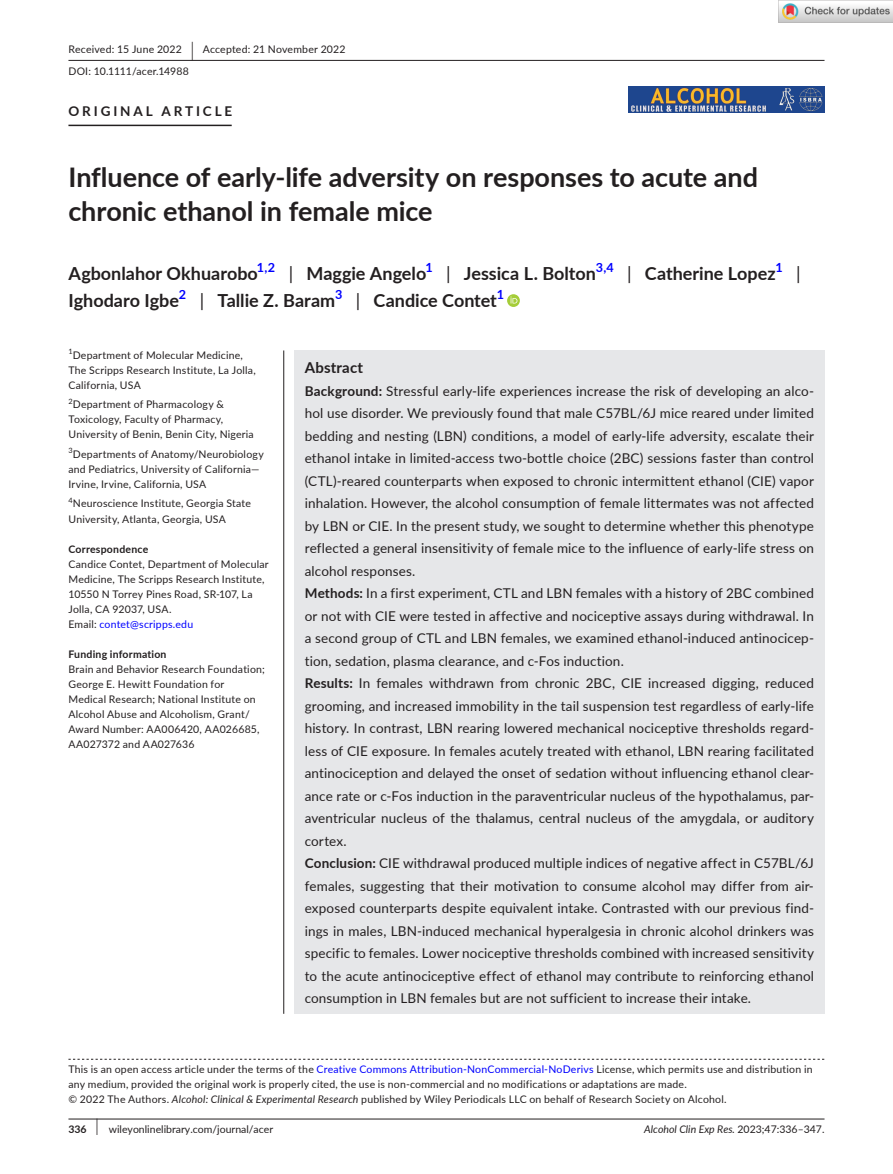
<style>
.page{position:relative;width:893px;height:1174px;background:#fff}
.page>*{position:absolute;margin:0;border:0;box-sizing:border-box;transform-origin:0 0}
.t1{font:700 27px/34.5px "Lato";color:#231f20}
.t2{font:700 18px "Lato";color:#231f20}
.t3{font:18px "Lato";color:#231f20}
.t4{font:700 15px "Lato";letter-spacing:.015em;color:#231f20}
.t5{font:13.5px/22.5px "Lato";letter-spacing:.01em;color:#231f20}
.t6{font:700 13.5px "Lato";letter-spacing:.215em;color:#231f20}
.t7{font:700 12.6px "Lato";color:#00f}
.t8{font:10.5px/15px "Lato";letter-spacing:.02em;color:#231f20}
.t9{font:10.5px "Lato";color:#231f20}
.t10{font:italic 10.5px "Lato";color:#231f20}
.t11{font:700 10.5px "Lato";letter-spacing:.02em;color:#231f20}
.t12{font:7.35px "Lato";color:#231f20}
.s1{font-size:19.65px}
.s2{font-weight:400}
.s3{color:#00f}
.s4{font-weight:700}
.s5{font-style:italic}
.s6{font-size:17.4px}
.s7{font-style:normal}
</style>
<div class="page">
<hr style="left:68px;top:1118px;width:756px;height:1px;background:#231f20">
<img style="left:629px;top:86px;width:195px;height:27px">
<hr style="left:68px;top:60px;width:756px;height:1px;background:#231f20">
<hr style="left:68px;top:125px;width:164px;height:1px;background:#231f20">
<svg style="left:507px;top:294px;width:13px;height:13px"></svg>
<svg style="left:510px;top:296px;width:7px;height:7px"></svg>
<svg style="left:68px;top:1058px;width:756px;height:1px"></svg>
<div style="left:294px;top:350px;width:530px;height:663px;background:#e6e7e9"></div>
<hr style="left:283px;top:350px;width:1px;height:663px;background:#231f20">
<img style="left:779px;top:0;width:114px;height:23px">
<p class="t8" style="left:68px;top:38px;width:279px;line-height:21.8px">Received: 15 June 2022 <span class="s1">|</span> Accepted: 21 November 2022<br>DOI: 10.1111/acer.14988</p>
<p class="t6" style="left:68px;top:101px;width:165px">ORIGINAL ARTICLE</p>
<h1 class="t1" style="left:68px;top:159px;width:691px">Influence of early-life adversity on responses to acute and chronic ethanol in female mice</h1>
<h2 class="t2" style="left:68px;top:260px;width:191px">Agbonlahor Okhuarobo</h2>
<p class="t7" style="left:257px;top:258px;width:20px">1,2</p>
<h2 class="t2" style="left:289px;top:260px;width:139px"><span class="s2">|</span> Maggie Angelo</h2>
<p class="t7" style="left:425px;top:258px;width:9px">1</p>
<h2 class="t2" style="left:446px;top:260px;width:151px"><span class="s2">|</span> Jessica L. Bolton</h2>
<p class="t7" style="left:596px;top:258px;width:19px">3,4</p>
<h2 class="t2" style="left:627px;top:260px;width:150px"><span class="s2">|</span> Catherine Lopez</h2>
<p class="t7" style="left:775px;top:258px;width:9px">1</p>
<h2 class="t3" style="left:796px;top:260px;width:6px">|</h2>
<h2 class="t2" style="left:68px;top:287px;width:112px">Ighodaro Igbe</h2>
<p class="t7" style="left:179px;top:285px;width:9px">2</p>
<h2 class="t2" style="left:200px;top:287px;width:137px"><span class="s2">|</span> Tallie Z. Baram</h2>
<p class="t7" style="left:335px;top:285px;width:9px">3</p>
<h2 class="t2" style="left:356px;top:287px;width:143px"><span class="s2">|</span> Candice Contet</h2>
<p class="t7" style="left:497px;top:285px;width:9px">1</p>
<p class="t12" style="left:68px;top:346px;width:6px">1</p>
<p class="t8" style="left:68px;top:347px;width:189px;text-indent:4px">Department of Molecular Medicine,<br>The Scripps Research Institute, La Jolla,<br>California, USA</p>
<p class="t12" style="left:68px;top:396px;width:6px">2</p>
<p class="t8" style="left:68px;top:397px;width:187px;text-indent:4px">Department of Pharmacology &amp;<br>Toxicology, Faculty of Pharmacy,<br>University of Benin, Benin City, Nigeria</p>
<p class="t8" style="left:68px;top:446px;width:197px"><sup>3</sup>Departments of Anatomy/Neurobiology and Pediatrics, University of California—<br>Irvine, Irvine, California, USA</p>
<p class="t8" style="left:68px;top:496px;width:184px"><sup>4</sup>Neuroscience Institute, Georgia State<br>University, Atlanta, Georgia, USA</p>
<p class="t11" style="left:68px;top:541px;width:81px">Correspondence</p>
<p class="t8" style="left:68px;top:556px;width:202px">Candice Contet, Department of Molecular Medicine, The Scripps Research Institute, 10550 N Torrey Pines Road, SR-107, La Jolla, CA 92037, USA.<br>Email: <span class="s3">contet@scripps.edu</span></p>
<p class="t11" style="left:68px;top:646px;width:100px">Funding information</p>
<p class="t8" style="left:68px;top:661px;width:198px">Brain and Behavior Research Foundation; George E. Hewitt Foundation for<br>Medical Research; National Institute on Alcohol Abuse and Alcoholism, Grant/ Award Number: AA006420, AA026685, AA027372 and AA027636</p>
<p class="t4" style="left:305px;top:356px;width:60px">Abstract</p>
<p class="t5" style="left:305px;top:379px;width:511px"><span class="s4">Background:</span> Stressful early-life experiences increase the risk of developing an alco&shy;hol use disorder. We previously found that male C57BL/6J mice reared under limited bedding and nesting (LBN) conditions, a model of early-life adversity, escalate their ethanol intake in limited-access two-bottle choice (2BC) sessions faster than control (CTL)-reared counterparts when exposed to chronic intermittent ethanol (CIE) vapor inhalation. However, the alcohol consumption of female littermates was not affected by LBN or CIE. In the present study, we sought to determine whether this phenotype reflected a general insensitivity of female mice to the influence of early-life stress on alcohol responses.<br><span class="s4">Methods:</span> In a first experiment, CTL and LBN females with a history of 2BC combined or not with CIE were tested in affective and nociceptive assays during withdrawal. In a second group of CTL and LBN females, we examined ethanol-induced antinocicep&shy;tion, sedation, plasma clearance, and c-Fos induction.<br><span class="s4">Results:</span> In females withdrawn from chronic 2BC, CIE increased digging, reduced grooming, and increased immobility in the tail suspension test regardless of early-life history. In contrast, LBN rearing lowered mechanical nociceptive thresholds regard&shy;less of CIE exposure. In females acutely treated with ethanol, LBN rearing facilitated antinociception and delayed the onset of sedation without influencing ethanol clear&shy;ance rate or c-Fos induction in the paraventricular nucleus of the hypothalamus, par&shy;aventricular nucleus of the thalamus, central nucleus of the amygdala, or auditory cortex.<br><span class="s4">Conclusion:</span> CIE withdrawal produced multiple indices of negative affect in C57BL/6J females, suggesting that their motivation to consume alcohol may differ from air&shy;exposed counterparts despite equivalent intake. Contrasted with our previous find&shy;ings in males, LBN-induced mechanical hyperalgesia in chronic alcohol drinkers was specific to females. Lower nociceptive thresholds combined with increased sensitivity to the acute antinociceptive effect of ethanol may contribute to reinforcing ethanol consumption in LBN females but are not sufficient to increase their intake.</p>
<p class="t8" style="left:68px;top:1061px;width:746px">This is an open access article under the terms of the <span class="s3">Creative Commons Attribution-NonCommercial-NoDerivs</span> License, which permits use and distribution in any medium, provided the original work is properly cited, the use is non-commercial and no modifications or adaptations are made.<br>© 2022 The Authors. <span class="s5">Alcohol: Clinical &amp; Experimental Research</span> published by Wiley Periodicals LLC on behalf of Research Society on Alcohol.</p>
<p class="t9" style="left:68px;top:1121px;width:206px"><span class="s4">336</span> <span class="s6">|</span> wileyonlinelibrary.com/journal/acer</p>
<p class="t10" style="left:644px;top:1121px;width:182px">Alcohol Clin Exp Res. <span class="s7">2023;47:336–347.</span></p>
</div>
